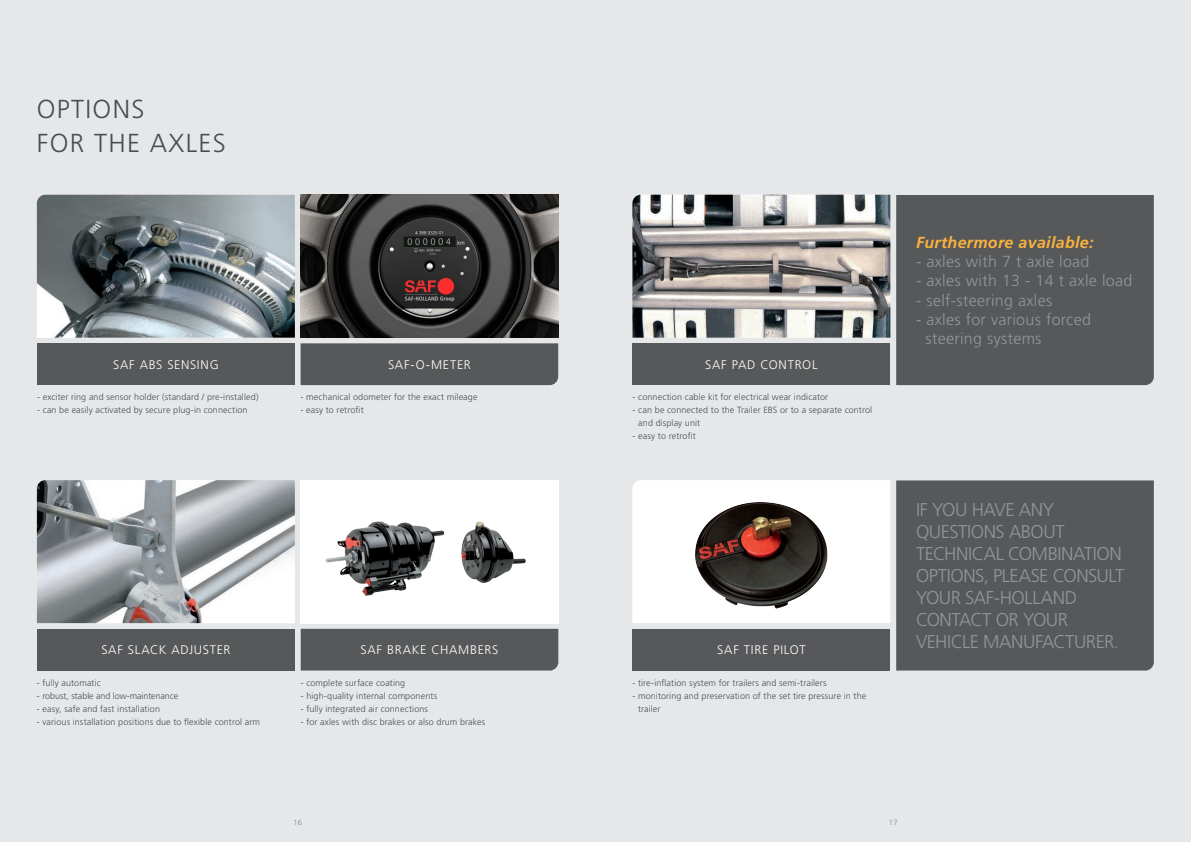
<style>
.page{position:relative;width:1191px;height:842px;background:#e6e7e9}
.page>*{position:absolute;margin:0;border:0;box-sizing:border-box;transform-origin:0 0}
.t1{font:300 26px "Frutiger LT Std";letter-spacing:.05em;color:#4b4c4d}
.t2{font:300 18.5px/22px "Frutiger LT Std";letter-spacing:-.025em;color:#939598}
.t3{font:300 16px/19.2px "Frutiger LT Std";letter-spacing:.02em;color:#939598}
.t4{font:italic 700 16px "Frutiger LT Std";letter-spacing:.02em;color:#fbb13f}
.t5{font:300 12.5px "Frutiger LT Std";letter-spacing:.06em;color:#fff}
.t6{font:300 9px/13px "Frutiger LT Std";letter-spacing:.01em;color:#4b4c4d}
.t7{font:300 9px "Frutiger LT Std";letter-spacing:-.01em;color:#4b4c4d}
.t8{font:300 7.5px "Frutiger LT Std";color:#808285}
</style>
<div class="page">
<div style="left:37px;top:343px;width:521px;height:42px;background:#57585a"></div>
<img style="left:37px;top:195px;width:258px;height:143px">
<div style="left:37px;top:629px;width:258px;height:41px;background:#57585a"></div>
<div style="left:301px;top:629px;width:257px;height:41px;background:#57585a"></div>
<img style="left:37px;top:480px;width:258px;height:143px">
<div style="left:301px;top:480px;width:258px;height:143px;background:#fff"></div>
<img style="left:325px;top:522px;width:50px;height:57px">
<img style="left:461px;top:522px;width:65px;height:61px">
<div style="left:632px;top:343px;width:258px;height:42px;background:#57585a"></div>
<div style="left:632px;top:629px;width:258px;height:41px;background:#57585a"></div>
<div style="left:896px;top:480px;width:257px;height:190px;background:#57585a"></div>
<img style="left:632px;top:195px;width:258px;height:143px">
<div style="left:632px;top:480px;width:258px;height:143px;background:#fff"></div>
<img style="left:674px;top:488px;width:174px;height:131px">
<div style="left:896px;top:195px;width:257px;height:190px;background:#57585a"></div>
<img style="left:300px;top:195px;width:258px;height:143px">
<p class="t1" style="left:37px;top:94px;width:109px">OPTIONS</p>
<p class="t1" style="left:37px;top:128px;width:190px">FOR THE AXLES</p>
<p class="t4" style="left:916px;top:233px;width:179px">Furthermore available:</p>
<p class="t3" style="left:916px;top:252px;width:175px">- axles with 7 t axle load</p>
<p class="t3" style="left:916px;top:272px;width:218px">- axles with 13 - 14 t axle load</p>
<p class="t3" style="left:916px;top:291px;width:138px">- self-steering axles</p>
<p class="t3" style="left:925px;top:310px;width:167px;text-indent:-10px">- axles for various forced steering systems</p>
<p class="t5" style="left:113px;top:357px;width:107px">SAF ABS SENSING</p>
<p class="t5" style="left:388px;top:357px;width:84px">SAF-O-METER</p>
<p class="t5" style="left:705px;top:357px;width:114px">SAF PAD CONTROL</p>
<p class="t6" style="left:37px;top:391px;width:223px">- exciter ring and sensor holder (standard / pre-installed)</p>
<p class="t6" style="left:37px;top:404px;width:212px">- can be easily activated by secure plug-in connection</p>
<p class="t6" style="left:300px;top:391px;width:178px">- mechanical odometer for the exact mileage</p>
<p class="t6" style="left:300px;top:404px;width:65px">- easy to retrofit</p>
<p class="t6" style="left:632px;top:391px;width:197px">- connection cable kit for electrical wear indicator</p>
<p class="t6" style="left:638px;top:404px;width:235px;text-indent:-6px">- can be connected to the Trailer EBS or to a separate control and display unit</p>
<p class="t6" style="left:632px;top:430px;width:65px">- easy to retrofit</p>
<p class="t5" style="left:101px;top:643px;width:131px">SAF SLACK ADJUSTER</p>
<p class="t5" style="left:360px;top:643px;width:139px">SAF BRAKE CHAMBERS</p>
<p class="t5" style="left:717px;top:643px;width:90px">SAF TIRE PILOT</p>
<p class="t2" style="left:916px;top:499px;width:210px">IF YOU HAVE ANY<br>QUESTIONS ABOUT<br>TECHNICAL COMBINATION<br>OPTIONS, PLEASE CONSULT<br>YOUR SAF-HOLLAND<br>CONTACT OR YOUR<br>VEHICLE MANUFACTURER.</p>
<p class="t6" style="left:37px;top:677px;width:65px">- fully automatic</p>
<p class="t7" style="left:37px;top:691px;width:143px">- robust, stable and low-maintenance</p>
<p class="t6" style="left:37px;top:703px;width:125px">- easy, safe and fast installation</p>
<p class="t6" style="left:37px;top:716px;width:225px">- various installation positions due to flexible control arm</p>
<p class="t6" style="left:301px;top:677px;width:106px">- complete surface coating</p>
<p class="t6" style="left:301px;top:690px;width:138px">- high-quality internal components</p>
<p class="t6" style="left:301px;top:703px;width:129px">- fully integrated air connections</p>
<p class="t6" style="left:301px;top:716px;width:186px">- for axles with disc brakes or also drum brakes</p>
<p class="t6" style="left:632px;top:677px;width:196px">- tire-inflation system for trailers and semi-trailers</p>
<p class="t6" style="left:638px;top:690px;width:230px;text-indent:-6px">- monitoring and preservation of the set tire pressure in the trailer</p>
<p class="t8" style="left:293px;top:818px;width:10px">16</p>
<p class="t8" style="left:889px;top:818px;width:10px">17</p>
</div>
